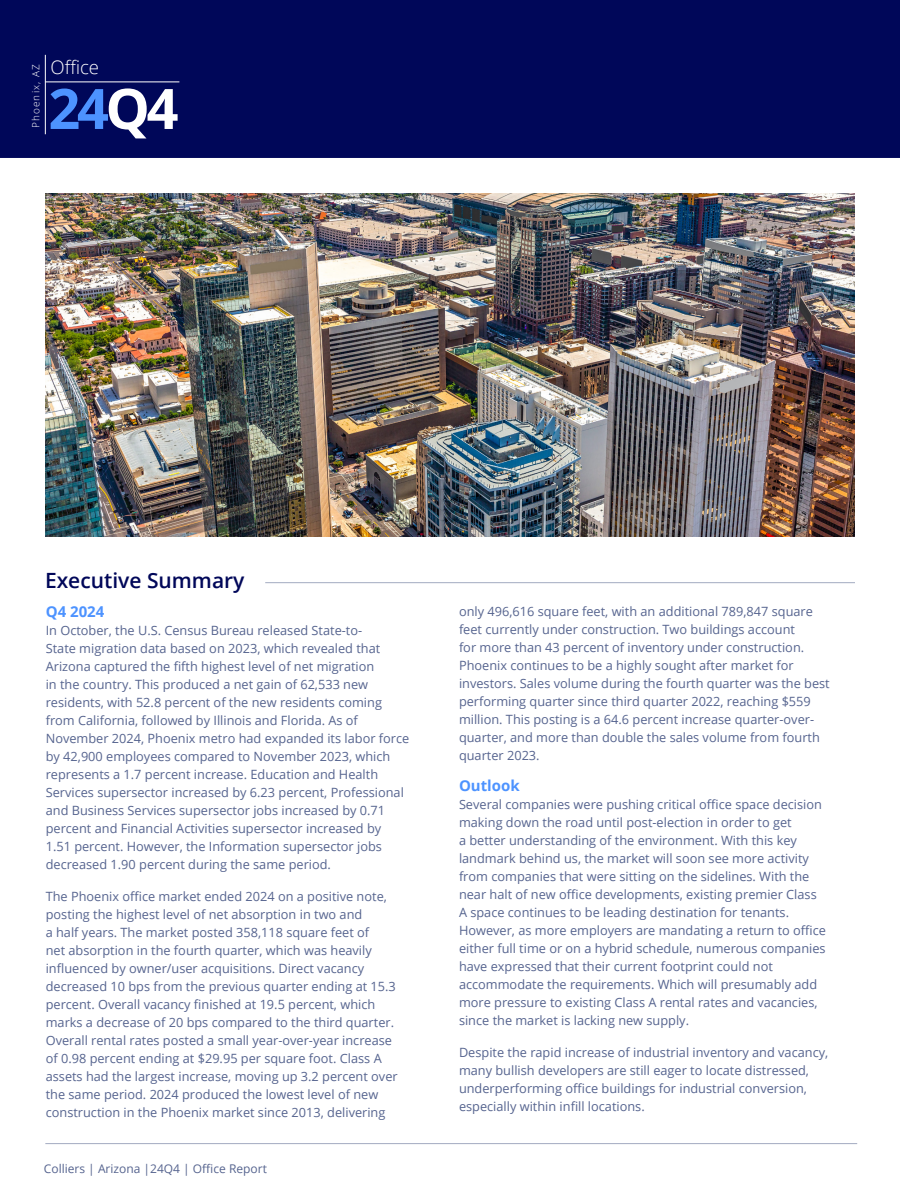
<style>
.page{position:relative;width:900px;height:1200px;background:#fff}
.page>*{position:absolute;margin:0;border:0;box-sizing:border-box;transform-origin:0 0}
.t1{font:700 55.8px "Open Sans";color:#4d93ff}
.Header_-_14pt_OpenSans_Bold{font:600 21px "Open Sans";color:#000759}
.t2{font:300 18.6px "Open Sans";color:#fff}
.Subhead_LBlue_-_OpenSans_9pt_Bold{font:700 15px "Open Sans";color:#4d93ff}
.Body_-_9pt_OpensSans{font:12.75px/18px "Open Sans";color:#56648f}
.t3{font:12px "Open Sans";color:#56648f}
.t4{font:300 9.9px "Open Sans";letter-spacing:.12em;color:#fff}
.s1{color:#fff}
</style>
<div class="page">
<hr style="left:45px;top:1143px;width:812px;height:1px;background:#a2aac1">
<div style="left:0;top:0;width:900px;height:158px;background:#000759"></div>
<img style="left:45px;top:193px;width:810px;height:344px">
<hr style="left:45px;top:81px;width:134px;height:1px;background:#fff">
<hr style="left:45px;top:55px;width:1px;height:79px;background:#fff">
<hr style="left:265px;top:582px;width:590px;height:1px;background:#a2aac1">
<p class="t4" style="left:29px;top:128px;width:66px;rotate:-90deg">Phoenix, AZ</p>
<h3 class="t2" style="left:51px;top:55px;width:50px">Office</h3>
<h1 class="t1" style="left:48px;top:69px;width:132px">24<span class="s1">Q4</span></h1>
<p class="Header_-_14pt_OpenSans_Bold" style="left:45px;top:566px;width:201px">Executive Summary</p>
<p class="Subhead_LBlue_-_OpenSans_9pt_Bold" style="left:46px;top:601px;width:60px">Q4 2024</p>
<p class="Body_-_9pt_OpensSans" style="left:46px;top:622px;width:365px">In October, the U.S. Census Bureau released State-to-<br>State migration data based on 2023, which revealed that Arizona captured the fifth highest level of net migration<br>in the country. This produced a net gain of 62,533 new residents, with 52.8 percent of the new residents coming from California, followed by Illinois and Florida. As of November 2024, Phoenix metro had expanded its labor force by 42,900 employees compared to November 2023, which represents a 1.7 percent increase. Education and Health Services supersector increased by 6.23 percent, Professional and Business Services supersector jobs increased by 0.71 percent and Financial Activities supersector increased by 1.51 percent. However, the Information supersector jobs decreased 1.90 percent during the same period.</p>
<p class="Body_-_9pt_OpensSans" style="left:46px;top:887px;width:353px">The Phoenix office market ended 2024 on a positive note, posting the highest level of net absorption in two and<br>a half years. The market posted 358,118 square feet of<br>net absorption in the fourth quarter, which was heavily influenced by owner/user acquisitions. Direct vacancy decreased 10 bps from the previous quarter ending at 15.3 percent. Overall vacancy finished at 19.5 percent, which marks a decrease of 20 bps compared to the third quarter.<br>Overall rental rates posted a small year-over-year increase of 0.98 percent ending at $29.95 per square foot. Class A assets had the largest increase, moving up 3.2 percent over the same period. 2024 produced the lowest level of new construction in the Phoenix market since 2013, delivering</p>
<p class="t3" style="left:44px;top:1160px;width:225px">Colliers | Arizona |24Q4 | Office Report</p>
<p class="Body_-_9pt_OpensSans" style="left:459px;top:602px;width:372px">only 496,616 square feet, with an additional 789,847 square feet currently under construction. Two buildings account<br>for more than 43 percent of inventory under construction.<br>Phoenix continues to be a highly sought after market for investors. Sales volume during the fourth quarter was the best performing quarter since third quarter 2022, reaching $559 million. This posting is a 64.6 percent increase quarter-over&shy;quarter, and more than double the sales volume from fourth quarter 2023.</p>
<p class="Subhead_LBlue_-_OpenSans_9pt_Bold" style="left:459px;top:775px;width:62px">Outlook</p>
<p class="Body_-_9pt_OpensSans" style="left:459px;top:795px;width:369px">Several companies were pushing critical office space decision making down the road until post-election in order to get<br>a better understanding of the environment. With this key landmark behind us, the market will soon see more activity from companies that were sitting on the sidelines. With the near halt of new office developments, existing premier Class A space continues to be leading destination for tenants.<br>However, as more employers are mandating a return to office either full time or on a hybrid schedule, numerous companies have expressed that their current footprint could not accommodate the requirements. Which will presumably add more pressure to existing Class A rental rates and vacancies, since the market is lacking new supply.</p>
<p class="Body_-_9pt_OpensSans" style="left:459px;top:1043px;width:371px">Despite the rapid increase of industrial inventory and vacancy, many bullish developers are still eager to locate distressed, underperforming office buildings for industrial conversion, especially within infill locations.</p>
</div>
